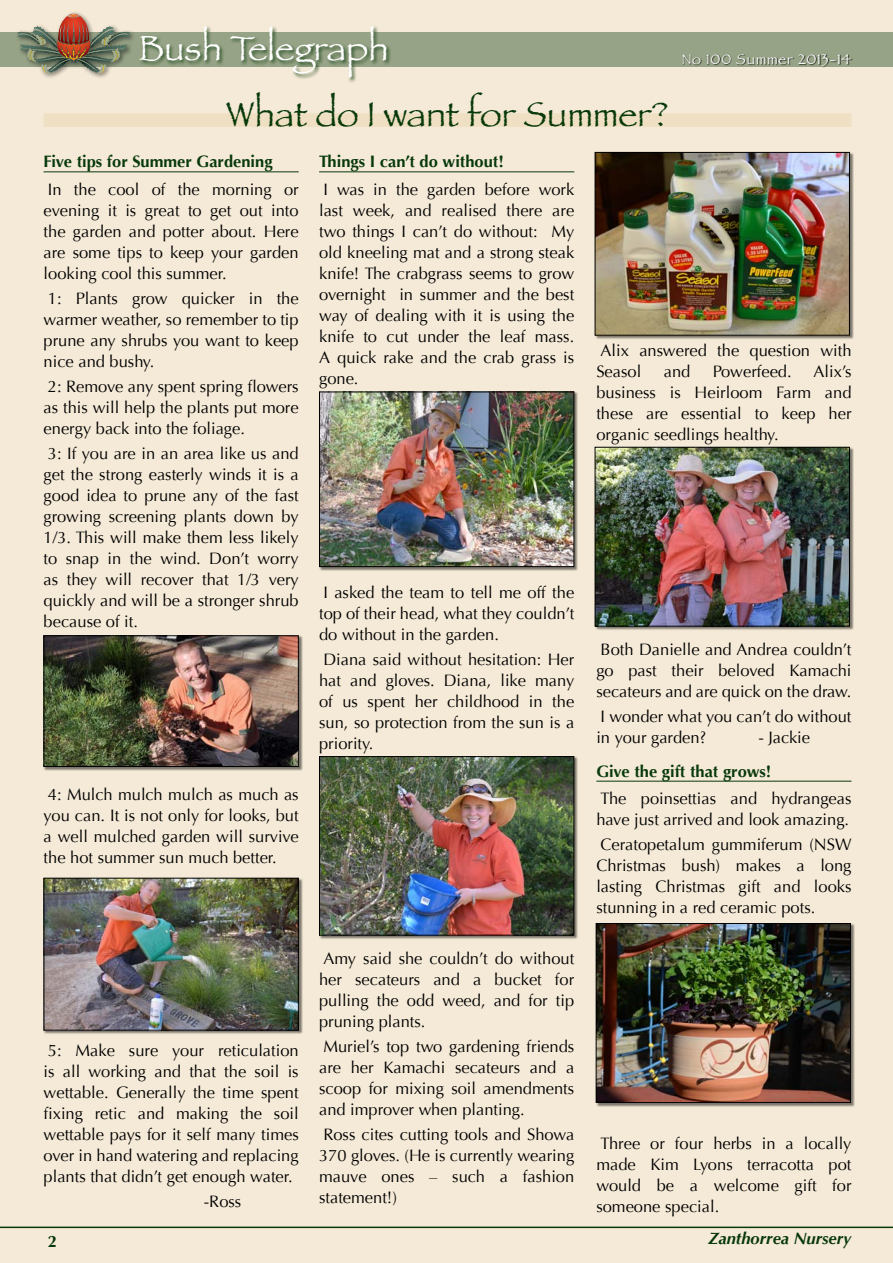
<style>
.page{position:relative;width:893px;height:1263px;background:#f5ead7}
.page>*{position:absolute;margin:0;border:0;box-sizing:border-box;transform-origin:0 0}
.t1{font:36px "Papyrus";color:#08390b}
.t2{font:36px "Papyrus";color:#fff}
.t3{font:16.5px/21px "Optima";color:#000;text-align:justify}
.t4{font:700 16.5px "Optima";color:#08390b}
.t5{font:italic 700 16.5px "Optima";color:#08390b}
.t6{font:15px "Papyrus";letter-spacing:.05em;color:#fff}
</style>
<div class="page">
<hr style="left:44px;top:171px;width:255px;height:1px;background:#08390b">
<hr style="left:319px;top:171px;width:255px;height:1px;background:#08390b">
<hr style="left:596px;top:781px;width:255px;height:1px;background:#08390b">
<div style="left:44px;top:113px;width:807px;height:14px;background:#f0e0c3"></div>
<div style="left:0;top:33px;width:893px;height:34px;background:#97a386"></div>
<hr style="left:0;top:1226px;width:893px;height:2px;background:#08390b">
<div style="left:138px;top:26px;width:254px;height:58px;background:#08390b;opacity:.75"></div>
<div style="left:683px;top:54px;width:169px;height:13px;background:#000;opacity:.75"></div>
<div style="left:15px;top:11px;width:121px;height:69px;background:#000;opacity:.5"></div>
<img style="left:17px;top:13px;width:113px;height:60px">
<div style="left:596px;top:923px;width:259px;height:184px;background:#000;opacity:.5"></div>
<img style="left:598px;top:925px;width:251px;height:176px">
<div style="left:596px;top:923px;width:255px;height:180px;border:1px solid #000"></div>
<div style="left:319px;top:392px;width:259px;height:179px;background:#000;opacity:.5"></div>
<img style="left:321px;top:394px;width:251px;height:171px">
<div style="left:319px;top:392px;width:255px;height:175px;border:1px solid #000"></div>
<div style="left:319px;top:756px;width:259px;height:183px;background:#000;opacity:.5"></div>
<img style="left:321px;top:758px;width:251px;height:175px">
<div style="left:319px;top:756px;width:255px;height:179px;border:1px solid #000"></div>
<div style="left:595px;top:152px;width:259px;height:187px;background:#000;opacity:.5"></div>
<img style="left:597px;top:154px;width:251px;height:180px">
<div style="left:595px;top:152px;width:255px;height:184px;border:1px solid #000"></div>
<div style="left:595px;top:447px;width:259px;height:184px;background:#000;opacity:.5"></div>
<img style="left:597px;top:449px;width:251px;height:175px">
<div style="left:595px;top:447px;width:255px;height:179px;border:1px solid #000"></div>
<div style="left:44px;top:878px;width:259px;height:156px;background:#000;opacity:.5"></div>
<img style="left:46px;top:880px;width:251px;height:148px">
<div style="left:44px;top:878px;width:255px;height:152px;border:1px solid #000"></div>
<div style="left:44px;top:635px;width:259px;height:136px;background:#000;opacity:.5"></div>
<img style="left:46px;top:637px;width:251px;height:128px">
<div style="left:44px;top:635px;width:255px;height:132px;border:1px solid #000"></div>
<h1 class="t2" style="left:138px;top:26px;width:252px">Bush Telegraph</h1>
<h1 class="t1" style="left:226px;top:92px;width:444px">What do I want for Summer?</h1>
<p class="t6" style="left:682px;top:50px;width:171px">No 100 Summer 2013-14</p>
<p class="t4" style="left:44px;top:155px;width:231px">Five tips for Summer Gardening</p>
<p class="t3" style="left:44px;top:180px;width:257px">In the cool of the morning or evening it is great to get out into the garden and potter about. Here are some tips to keep your garden looking cool this summer.</p>
<p class="t3" style="left:44px;top:289px;width:257px">1: Plants grow quicker in the warmer weather, so remember to tip prune any shrubs you want to keep nice and bushy.</p>
<p class="t3" style="left:44px;top:376px;width:257px">2: Remove any spent spring flowers as this will help the plants put more energy back into the foliage.</p>
<p class="t3" style="left:44px;top:445px;width:257px">3: If you are in an area like us and get the strong easterly winds it is a good idea to prune any of the fast growing screening plants down by 1/3. This will make them less likely to snap in the wind. Don’t worry as they will recover that 1/3 very quickly and will be a stronger shrub because of it.</p>
<p class="t3" style="left:44px;top:785px;width:257px">4: Mulch mulch mulch as much as you can. It is not only for looks, but a well mulched garden will survive the hot summer sun much better.</p>
<p class="t4" style="left:319px;top:155px;width:186px">Things I can’t do without!</p>
<p class="t3" style="left:319px;top:180px;width:257px">I was in the garden before work last week, and realised there are two things I can’t do without: My old kneeling mat and a strong steak knife! The crabgrass seems to grow overnight in summer and the best way of dealing with it is using the knife to cut under the leaf mass.<br>A quick rake and the crab grass is gone.</p>
<p class="t3" style="left:319px;top:583px;width:257px">I asked the team to tell me off the top of their head, what they couldn’t do without in the garden.</p>
<p class="t3" style="left:319px;top:651px;width:257px">Diana said without hesitation: Her hat and gloves. Diana, like many of us spent her childhood in the sun, so protection from the sun is a priority.</p>
<p class="t3" style="left:44px;top:1041px;width:257px">5: Make sure your reticulation is all working and that the soil is wettable. Generally the time spent fixing retic and making the soil wettable pays for it self many times over in hand watering and replacing plants that didn’t get enough water.</p>
<p class="t3" style="left:204px;top:1193px;width:39px">-Ross</p>
<p class="t3" style="left:319px;top:949px;width:257px">Amy said she couldn’t do without her secateurs and a bucket for pulling the odd weed, and for tip pruning plants.</p>
<p class="t3" style="left:319px;top:1037px;width:257px">Muriel’s top two gardening friends are her Kamachi secateurs and a scoop for mixing soil amendments and improver when planting.</p>
<p class="t3" style="left:319px;top:1125px;width:257px">Ross cites cutting tools and Showa 370 gloves. (He is currently wearing mauve ones – such a fashion statement!)</p>
<p class="t3" style="left:596px;top:342px;width:257px">Alix answered the question with<br>Seasol</p>
<p class="t3" style="left:664px;top:363px;width:28px">and</p>
<p class="t3" style="left:713px;top:363px;width:80px">Powerfeed.</p>
<p class="t3" style="left:596px;top:363px;width:257px;text-indent:217px">Alix’s business is Heirloom Farm and these are essential to keep her organic seedlings healthy.</p>
<p class="t3" style="left:596px;top:640px;width:257px">Both Danielle and Andrea couldn’t go past their beloved Kamachi secateurs and are quick on the draw.</p>
<p class="t3" style="left:596px;top:707px;width:257px">I wonder what you can’t do without in your garden?</p>
<p class="t3" style="left:758px;top:728px;width:53px">- Jackie</p>
<p class="t4" style="left:596px;top:764px;width:177px">Give the gift that grows!</p>
<p class="t3" style="left:596px;top:789px;width:257px">The poinsettias and hydrangeas have just arrived and look amazing.</p>
<p class="t3" style="left:596px;top:836px;width:257px">Ceratopetalum gummiferum (NSW Christmas bush) makes a long lasting Christmas gift and looks stunning in a red ceramic pots.</p>
<p class="t3" style="left:596px;top:1134px;width:257px">Three or four herbs in a locally made Kim Lyons terracotta pot would be a welcome gift for someone special.</p>
<p class="t4" style="left:48px;top:1235px;width:11px">2</p>
<p class="t5" style="left:708px;top:1232px;width:145px">Zanthorrea Nursery</p>
</div>
